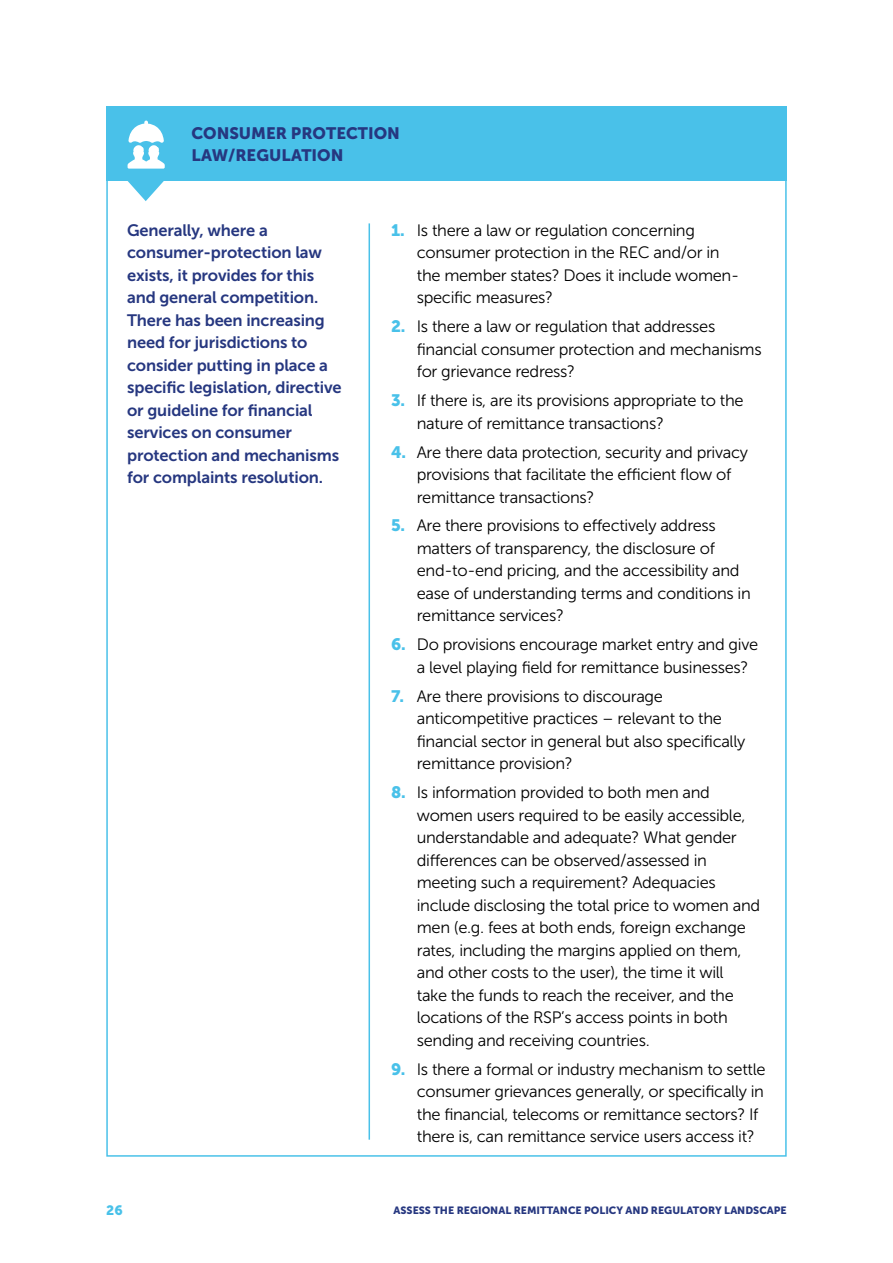
<style>
.page{position:relative;width:893px;height:1263px;background:#fff}
.page>*{position:absolute;margin:0;border:0;box-sizing:border-box;transform-origin:0 0}
.t1{font:16.5px/22.5px "Museo Sans 300";letter-spacing:-.02em;color:#000}
.t2{font:16.5px/22.5px "Museo Sans 700";letter-spacing:-.01em;color:#263780}
.t3{font:16.5px/22.5px "Museo Sans 900";color:#263780}
.t4{font:13.5px "Museo Sans 900";color:#49c1e9}
.t5{font:10.5px "Museo Sans 900";color:#263780}
.s1{font-family:"Museo Sans 900";color:#49c1e9}
</style>
<div class="page">
<div style="left:106px;top:106px;width:681px;height:75px;background:#49c1e9"></div>
<hr style="left:369px;top:223px;width:1px;height:917px;background:#49c1e9">
<svg style="left:128px;top:181px;width:36px;height:20px"></svg>
<svg style="left:128px;top:120px;width:37px;height:49px"></svg>
<p class="t3" style="left:191px;top:121px;width:210px">CONSUMER PROTECTION<br>LAW/REGULATION</p>
<p class="t2" style="left:127px;top:219px;width:216px">Generally, where a consumer-protection law exists, it provides for this and general competition.<br>There has been increasing need for jurisdictions to consider putting in place a specific legislation, directive or guideline for financial services on consumer protection and mechanisms for complaints resolution.</p>
<p class="t1" style="left:417px;top:219px;width:324px;text-indent:-26px"><span class="s1">1.</span> Is there a law or regulation concerning consumer protection in the REC and/or in the member states? Does it include women&shy;specific measures?</p>
<p class="t1" style="left:417px;top:315px;width:346px;text-indent:-26px"><span class="s1">2.</span> Is there a law or regulation that addresses financial consumer protection and mechanisms for grievance redress?</p>
<p class="t1" style="left:417px;top:389px;width:328px;text-indent:-26px"><span class="s1">3.</span> If there is, are its provisions appropriate to the nature of remittance transactions?</p>
<p class="t1" style="left:417px;top:441px;width:333px;text-indent:-26px"><span class="s1">4.</span> Are there data protection, security and privacy provisions that facilitate the efficient flow of remittance transactions?</p>
<p class="t1" style="left:417px;top:515px;width:336px;text-indent:-26px"><span class="s1">5.</span> Are there provisions to effectively address matters of transparency, the disclosure of end-to-end pricing, and the accessibility and ease of understanding terms and conditions in remittance services?</p>
<p class="t1" style="left:417px;top:633px;width:343px;text-indent:-26px"><span class="s1">6.</span> Do provisions encourage market entry and give a level playing field for remittance businesses?</p>
<p class="t1" style="left:417px;top:685px;width:330px;text-indent:-26px"><span class="s1">7.</span> Are there provisions to discourage anticompetitive practices – relevant to the financial sector in general but also specifically remittance provision?</p>
<p class="t1" style="left:417px;top:781px;width:345px;text-indent:-26px"><span class="s1">8.</span> Is information provided to both men and women users required to be easily accessible, understandable and adequate? What gender differences can be observed/assessed in meeting such a requirement? Adequacies include disclosing the total price to women and men (e.g. fees at both ends, foreign exchange rates, including the margins applied on them, and other costs to the user), the time it will<br>take the funds to reach the receiver, and the locations of the RSP’s access points in both sending and receiving countries.</p>
<p class="t1" style="left:417px;top:1058px;width:350px;text-indent:-26px"><span class="s1">9.</span> Is there a formal or industry mechanism to settle consumer grievances generally, or specifically in the financial, telecoms or remittance sectors? If there is, can remittance service users access it?</p>
<p class="t4" style="left:106px;top:1202px;width:18px">26</p>
<p class="t5" style="left:394px;top:1204px;width:395px">ASSESS THE REGIONAL REMITTANCE POLICY AND REGULATORY LANDSCAPE</p>
</div>
